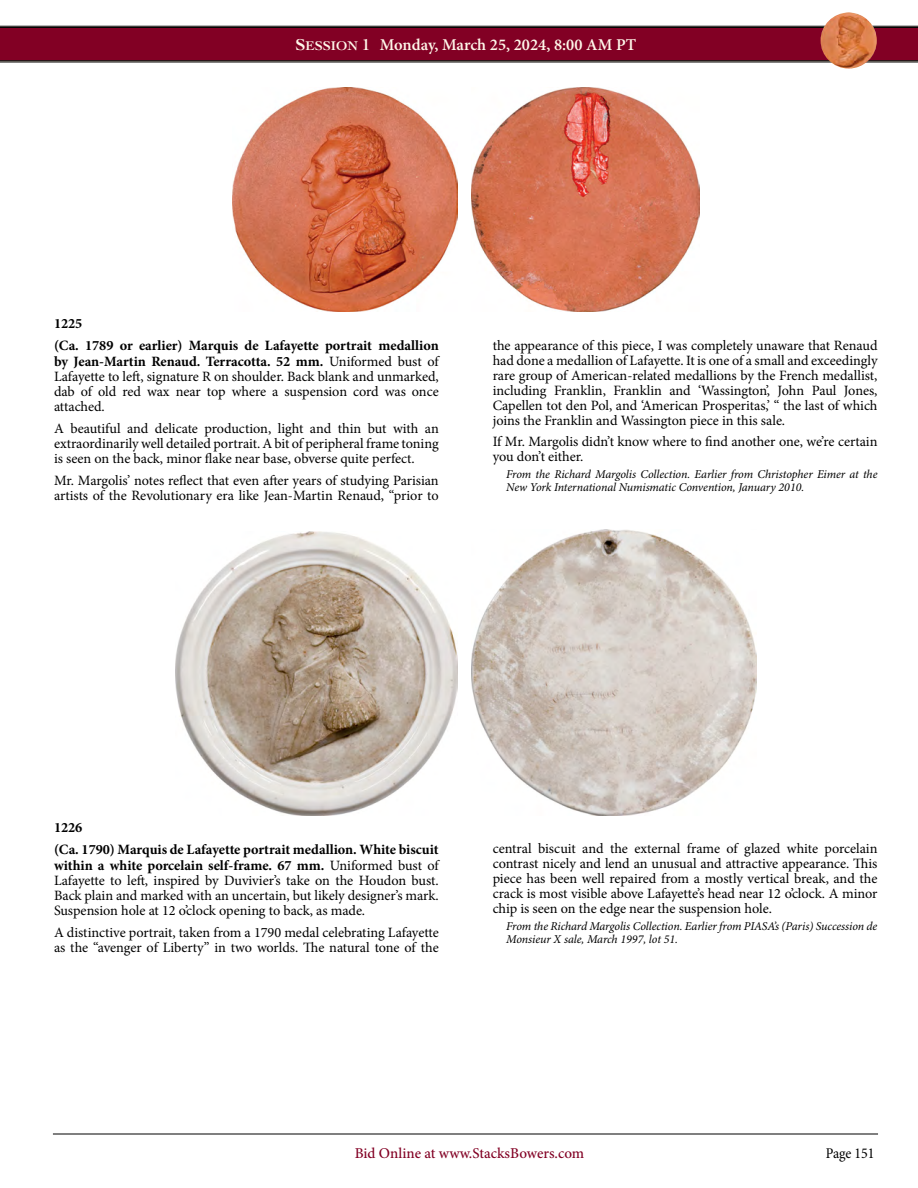
<style>
.page{position:relative;width:918px;height:1188px;background:#fff}
.page>*{position:absolute;margin:0;border:0;box-sizing:border-box;transform-origin:0 0}
.t1{font:600 16.5px "Minion Pro";color:#fff7ea}
.t2{font:500 15px "Minion Pro";color:#820024}
.t3{font:condensed 15px "Minion Pro";letter-spacing:-.005em;color:#000}
._2_column_Regular{font:14.25px/15px "Minion Pro";letter-spacing:-.005em;color:#000;text-align:justify}
.Lot_Number_Regular{font:700 14.25px "Minion Pro";letter-spacing:-.005em;color:#000}
.Pedigree_2_Column_Regular{font:italic 12px/13.5px "Minion Pro";letter-spacing:-.01em;color:#000}
.s1{font-family:"Cochin Bold SC800";font-weight:400}
.s2{font-family:"Cochin Bold SC800";font-weight:400;font-size:13.2px}
.s3{font-weight:700}
</style>
<div class="page">
<svg style="left:0;top:26px;width:918px;height:36px;background:#790524"></svg>
<hr style="left:53px;top:1134px;width:825px;height:1px;background:#000">
<img style="left:821px;top:12px;width:56px;height:57px;border-radius:28px">
<img style="left:232px;top:88px;width:226px;height:224px">
<img style="left:471px;top:87px;width:228px;height:225px">
<img style="left:175px;top:531px;width:283px;height:285px">
<img style="left:471px;top:529px;width:285px;height:287px">
<p class="t1" style="left:295px;top:33px;width:342px"><span class="s1">S</span><span class="s2">ESSION</span> <span class="s1">1</span> Monday, March 25, 2024, 8:00 AM PT</p>
<p class="Lot_Number_Regular" style="left:54px;top:313px;width:30px">1225</p>
<p class="_2_column_Regular" style="left:54px;top:338px;width:386px"><span class="s3">(Ca. 1789 or earlier) Marquis de Lafayette portrait medallion by Jean-Martin Renaud. Terracotta. 52 mm.</span> Uniformed bust of Lafayette to left, signature R on shoulder. Back blank and unmarked, dab of old red wax near top where a suspension cord was once attached.</p>
<p class="_2_column_Regular" style="left:54px;top:421px;width:386px">A beautiful and delicate production, light and thin but with an extraordinarily well detailed portrait. A bit of peripheral frame toning is seen on the back, minor flake near base, obverse quite perfect.</p>
<p class="_2_column_Regular" style="left:54px;top:473px;width:386px">Mr. Margolis’ notes reflect that even after years of studying Parisian artists of the Revolutionary era like Jean-Martin Renaud, “prior to</p>
<p class="_2_column_Regular" style="left:493px;top:338px;width:386px">the appearance of this piece, I was completely unaware that Renaud had done a medallion of Lafayette. It is one of a small and exceedingly rare group of American-related medallions by the French medallist, including Franklin, Franklin and ‘Wassington’, John Paul Jones, Capellen tot den Pol, and ‘American Prosperitas,’ “ the last of which joins the Franklin and Wassington piece in this sale.</p>
<p class="_2_column_Regular" style="left:493px;top:434px;width:386px">If Mr. Margolis didn’t know where to find another one, we’re certain you don’t either.</p>
<p class="Pedigree_2_Column_Regular" style="left:506px;top:468px;width:373px">From the Richard Margolis Collection. Earlier from Christopher Eimer at the<br>New York International Numismatic Convention, January 2010.</p>
<p class="Lot_Number_Regular" style="left:54px;top:817px;width:30px">1226</p>
<p class="_2_column_Regular" style="left:54px;top:842px;width:386px"><span class="s3">(Ca. 1790) Marquis de Lafayette portrait medallion. White biscuit within a white porcelain self-frame. 67 mm.</span> Uniformed bust of Lafayette to left, inspired by Duvivier’s take on the Houdon bust.<br>Back plain and marked with an uncertain, but likely designer’s mark.<br>Suspension hole at 12 o’clock opening to back, as made.</p>
<p class="_2_column_Regular" style="left:54px;top:925px;width:386px">A distinctive portrait, taken from a 1790 medal celebrating Lafayette as the “avenger of Liberty” in two worlds. The natural tone of the</p>
<p class="_2_column_Regular" style="left:493px;top:841px;width:386px">central biscuit and the external frame of glazed white porcelain contrast nicely and lend an unusual and attractive appearance. This piece has been well repaired from a mostly vertical break, and the crack is most visible above Lafayette’s head near 12 o’clock. A minor chip is seen on the edge near the suspension hole.</p>
<p class="Pedigree_2_Column_Regular" style="left:506px;top:920px;width:373px">From the Richard Margolis Collection. Earlier from PIASA’s (Paris) Succession de<br>Monsieur X sale, March 1997, lot 51.</p>
<p class="t2" style="left:355px;top:1143px;width:231px">Bid Online at www.StacksBowers.com</p>
<p class="t3" style="left:826px;top:1144px;width:50px">Page 151</p>
</div>
